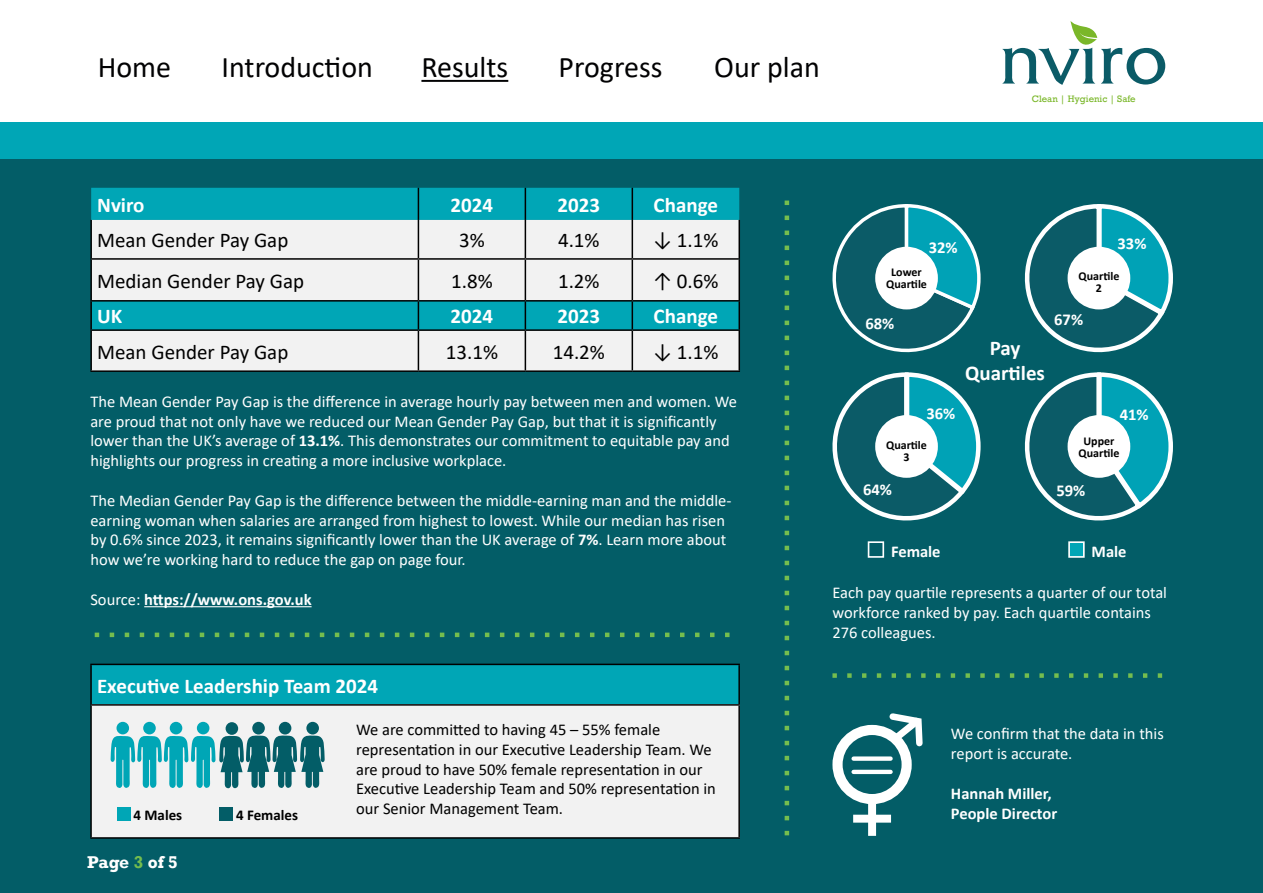
<style>
.page{position:relative;width:1263px;height:893px;background:#fff}
.page>*{position:absolute;margin:0;border:0;box-sizing:border-box;transform-origin:0 0}
.t1{font:30px "Calibri";color:#020203}
.t2{font:21px "Calibri";color:#000}
.t3{font:700 21px/25.2px "Calibri";color:#fff;text-align:center}
.t4{font:700 17.55px "Rockwell";letter-spacing:-.01em;color:#fff}
.t5{font:700 16.65px "Calibri";color:#fff}
.t6{font:16.5px/19.8px "Calibri";color:#fff}
.t7{font:16.5px/19.8px "Calibri";color:#000}
.t8{font:700 16.5px/19.8px "Calibri";color:#fff}
.t9{font:700 15px "Calibri";color:#000}
.t10{font:700 12px/12px "Calibri";color:#000;text-align:center}
.t11{font:9.6px "Rockwell";color:#7ab729}
.s1{font-weight:700}
.s2{font-weight:400}
.s3{color:#75bd4e}
</style>
<div class="page">
<div style="left:0;top:141px;width:1263px;height:752px;background:#035d67"></div>
<div style="left:0;top:123px;width:1263px;height:36px;background:#00a6b6"></div>
<svg style="left:1002px;top:21px;width:163px;height:64px"></svg>
<hr style="left:421px;top:80px;width:87px;height:2px;background:#020203">
<div style="left:91px;top:188px;width:648px;height:32px;background:#00a6b6"></div>
<div style="left:92px;top:220px;width:646px;height:150px;background:#f2f2f2"></div>
<hr style="left:418px;top:188px;width:1px;height:32px;background:#000">
<hr style="left:525px;top:188px;width:1px;height:32px;background:#000">
<hr style="left:632px;top:188px;width:1px;height:32px;background:#000">
<hr style="left:90px;top:220px;width:2px;height:38px;background:#000">
<hr style="left:418px;top:220px;width:1px;height:38px;background:#000">
<hr style="left:525px;top:220px;width:1px;height:38px;background:#000">
<hr style="left:632px;top:220px;width:1px;height:38px;background:#000">
<hr style="left:738px;top:220px;width:2px;height:38px;background:#000">
<hr style="left:90px;top:258px;width:328px;height:2px;background:#000">
<hr style="left:90px;top:260px;width:2px;height:40px;background:#000">
<hr style="left:418px;top:258px;width:107px;height:2px;background:#000">
<hr style="left:418px;top:260px;width:1px;height:40px;background:#000">
<hr style="left:525px;top:258px;width:107px;height:2px;background:#000">
<hr style="left:525px;top:260px;width:1px;height:40px;background:#000">
<hr style="left:632px;top:258px;width:108px;height:2px;background:#000">
<hr style="left:632px;top:260px;width:1px;height:40px;background:#000">
<hr style="left:738px;top:260px;width:2px;height:40px;background:#000">
<hr style="left:90px;top:300px;width:328px;height:2px;background:#000">
<hr style="left:90px;top:302px;width:2px;height:27px;background:#000">
<hr style="left:418px;top:300px;width:107px;height:2px;background:#000">
<hr style="left:525px;top:300px;width:107px;height:2px;background:#000">
<hr style="left:632px;top:300px;width:108px;height:2px;background:#000">
<div style="left:91px;top:301px;width:648px;height:28px;background:#00a6b6"></div>
<hr style="left:738px;top:302px;width:2px;height:27px;background:#000">
<hr style="left:90px;top:329px;width:328px;height:2px;background:#000">
<hr style="left:90px;top:331px;width:2px;height:39px;background:#000">
<hr style="left:418px;top:329px;width:107px;height:2px;background:#000">
<hr style="left:418px;top:331px;width:1px;height:39px;background:#000">
<hr style="left:525px;top:329px;width:107px;height:2px;background:#000">
<hr style="left:525px;top:331px;width:1px;height:39px;background:#000">
<hr style="left:632px;top:329px;width:108px;height:2px;background:#000">
<hr style="left:632px;top:331px;width:1px;height:39px;background:#000">
<hr style="left:738px;top:331px;width:2px;height:39px;background:#000">
<hr style="left:90px;top:370px;width:328px;height:2px;background:#000">
<hr style="left:418px;top:370px;width:107px;height:2px;background:#000">
<hr style="left:525px;top:370px;width:107px;height:2px;background:#000">
<hr style="left:632px;top:370px;width:108px;height:2px;background:#000">
<hr style="left:144px;top:606px;width:168px;height:1px;background:#fff">
<svg style="left:785px;top:201px;width:4px;height:634px"></svg>
<svg style="left:95px;top:633px;width:634px;height:4px"></svg>
<div style="left:91px;top:664px;width:648px;height:41px;background:#00a6b6"></div>
<div style="left:91px;top:705px;width:648px;height:133px;background:#f2f2f2"></div>
<hr style="left:90px;top:664px;width:650px;height:1px;background:#000">
<hr style="left:90px;top:665px;width:2px;height:39px;background:#000">
<hr style="left:738px;top:665px;width:2px;height:39px;background:#000">
<hr style="left:90px;top:704px;width:650px;height:2px;background:#000">
<hr style="left:90px;top:706px;width:2px;height:131px;background:#000">
<hr style="left:738px;top:706px;width:2px;height:131px;background:#000">
<hr style="left:90px;top:837px;width:650px;height:2px;background:#000">
<div style="left:219px;top:807px;width:14px;height:13px;background:#035d67"></div>
<div style="left:117px;top:807px;width:14px;height:13px;background:#00a6b6"></div>
<div style="left:143px;top:722px;width:13px;height:12px;background:#00a6b6;border-radius:50%"></div>
<div style="left:170px;top:722px;width:12px;height:12px;background:#00a6b6;border-radius:50%"></div>
<div style="left:197px;top:722px;width:12px;height:12px;background:#00a6b6;border-radius:50%"></div>
<div style="left:252px;top:722px;width:13px;height:12px;background:#035d67;border-radius:50%"></div>
<div style="left:279px;top:722px;width:12px;height:12px;background:#035d67;border-radius:50%"></div>
<div style="left:226px;top:722px;width:12px;height:13px;background:#035d67;border-radius:50%"></div>
<div style="left:306px;top:722px;width:13px;height:12px;background:#035d67;border-radius:50%"></div>
<div style="left:117px;top:722px;width:12px;height:12px;background:#00a6b6;border-radius:50%"></div>
<svg style="left:111px;top:735px;width:214px;height:54px"></svg>
<svg style="left:832px;top:673px;width:330px;height:5px"></svg>
<div style="left:832px;top:725px;width:80px;height:79px;border:10px solid #fff;border-radius:50%"></div>
<div style="left:853px;top:756px;width:37px;height:5px;background:#fff"></div>
<hr style="left:853px;top:770px;width:37px;height:4px;background:#fff">
<svg style="left:885px;top:713px;width:38px;height:37px"></svg>
<div style="left:868px;top:798px;width:8px;height:38px;background:#fff"></div>
<div style="left:853px;top:815px;width:38px;height:8px;background:#fff"></div>
<div style="left:868px;top:541px;width:16px;height:17px;background:#035d67;border:2px solid #fff"></div>
<div style="left:1068px;top:541px;width:17px;height:17px;background:#00a6b6;border:2px solid #fff"></div>
<svg style="left:832px;top:204px;width:149px;height:149px"></svg>
<div style="left:875px;top:247px;width:63px;height:62px;background:#fff;border-radius:50%"></div>
<svg style="left:1024px;top:204px;width:149px;height:149px"></svg>
<div style="left:1067px;top:247px;width:63px;height:62px;background:#fff;border-radius:50%"></div>
<svg style="left:832px;top:372px;width:149px;height:149px"></svg>
<div style="left:875px;top:415px;width:63px;height:63px;background:#fff;border-radius:50%"></div>
<svg style="left:1024px;top:372px;width:149px;height:149px"></svg>
<div style="left:1067px;top:415px;width:63px;height:63px;background:#fff;border-radius:50%"></div>
<h1 class="t1" style="left:98px;top:57px;width:75px">Home</h1>
<h1 class="t1" style="left:222px;top:47px;width:153px">Introduction</h1>
<h1 class="t1" style="left:421px;top:57px;width:88px">Results</h1>
<h1 class="t1" style="left:559px;top:57px;width:105px">Progress</h1>
<h1 class="t1" style="left:714px;top:57px;width:107px">Our plan</h1>
<p class="t11" style="left:1032px;top:95px;width:105px">Clean | Hygienic | Safe</p>
<p class="t3" style="left:97px;top:194px;width:49px">Nviro</p>
<p class="t3" style="left:451px;top:194px;width:44px">2024</p>
<p class="t3" style="left:557px;top:194px;width:44px">2023</p>
<p class="t3" style="left:654px;top:194px;width:66px">Change</p>
<p class="t2" style="left:97px;top:233px;width:193px">Mean Gender Pay Gap</p>
<p class="t2" style="left:459px;top:233px;width:27px">3%</p>
<p class="t2" style="left:558px;top:233px;width:43px">4.1%</p>
<p class="t2" style="left:653px;top:226px;width:67px">↓ 1.1%</p>
<p class="t2" style="left:97px;top:273px;width:209px">Median Gender Pay Gap</p>
<p class="t2" style="left:451px;top:273px;width:43px">1.8%</p>
<p class="t2" style="left:558px;top:273px;width:43px">1.2%</p>
<p class="t2" style="left:653px;top:266px;width:67px">↑ 0.6%</p>
<p class="t3" style="left:97px;top:305px;width:27px">UK</p>
<p class="t3" style="left:451px;top:305px;width:44px">2024</p>
<p class="t3" style="left:557px;top:305px;width:44px">2023</p>
<p class="t3" style="left:654px;top:305px;width:66px">Change</p>
<p class="t2" style="left:97px;top:344px;width:193px">Mean Gender Pay Gap</p>
<p class="t2" style="left:446px;top:344px;width:54px">13.1%</p>
<p class="t2" style="left:553px;top:344px;width:54px">14.2%</p>
<p class="t2" style="left:653px;top:337px;width:67px">↓ 1.1%</p>
<p class="t6" style="left:90px;top:391px;width:648px">The Mean Gender Pay Gap is the difference in average hourly pay between men and women. We are proud that not only have we reduced our Mean Gender Pay Gap, but that it is significantly lower than the UK’s average of <span class="s1">13.1%</span>. This demonstrates our commitment to equitable pay and highlights our progress in creating a more inclusive workplace.</p>
<p class="t6" style="left:90px;top:490px;width:643px">The Median Gender Pay Gap is the difference between the middle-earning man and the middle&shy;earning woman when salaries are arranged from highest to lowest. While our median has risen by 0.6% since 2023, it remains significantly lower than the UK average of <span class="s1">7%</span>. Learn more about how we’re working hard to reduce the gap on page four.</p>
<p class="t8" style="left:90px;top:589px;width:223px"><span class="s2">Source:</span> https://www.ons.gov.uk</p>
<p class="t6" style="left:832px;top:582px;width:336px">Each pay quartile represents a quarter of our total workforce ranked by pay. Each quartile contains<br>276 colleagues.</p>
<p class="t3" style="left:97px;top:673px;width:282px">Executive Leadership Team 2024</p>
<p class="t5" style="left:1117px;top:237px;width:30px">33%</p>
<p class="t5" style="left:929px;top:241px;width:30px">32%</p>
<p class="t10" style="left:886px;top:266px;width:42px">Lower<br>Quartile</p>
<p class="t10" style="left:1078px;top:270px;width:42px">Quartile<br>2</p>
<p class="t5" style="left:1054px;top:313px;width:30px">67%</p>
<p class="t5" style="left:865px;top:317px;width:30px">68%</p>
<p class="t3" style="left:965px;top:337px;width:81px">Pay<br>Quartiles</p>
<p class="t5" style="left:926px;top:408px;width:30px">36%</p>
<p class="t5" style="left:1120px;top:409px;width:30px">41%</p>
<p class="t10" style="left:886px;top:438px;width:42px">Quartile<br>3</p>
<p class="t10" style="left:1078px;top:435px;width:42px">Upper<br>Quartile</p>
<p class="t5" style="left:863px;top:484px;width:30px">64%</p>
<p class="t5" style="left:1056px;top:485px;width:30px">59%</p>
<p class="t8" style="left:891px;top:541px;width:51px">Female</p>
<p class="t8" style="left:1091px;top:541px;width:36px">Male</p>
<p class="t9" style="left:134px;top:804px;width:50px">4 Males</p>
<p class="t9" style="left:236px;top:804px;width:64px">4 Females</p>
<p class="t4" style="left:87px;top:856px;width:92px">Page <span class="s3">3</span> of 5</p>
<p class="t7" style="left:356px;top:719px;width:361px">We are committed to having 45 – 55% female representation in our Executive Leadership Team. We are proud to have 50% female representation in our Executive Leadership Team and 50% representation in our Senior Management Team.</p>
<p class="t6" style="left:951px;top:724px;width:214px">We confirm that the data in this report is accurate.</p>
<p class="t8" style="left:951px;top:783px;width:108px">Hannah Miller,<br>People Director</p>
</div>
